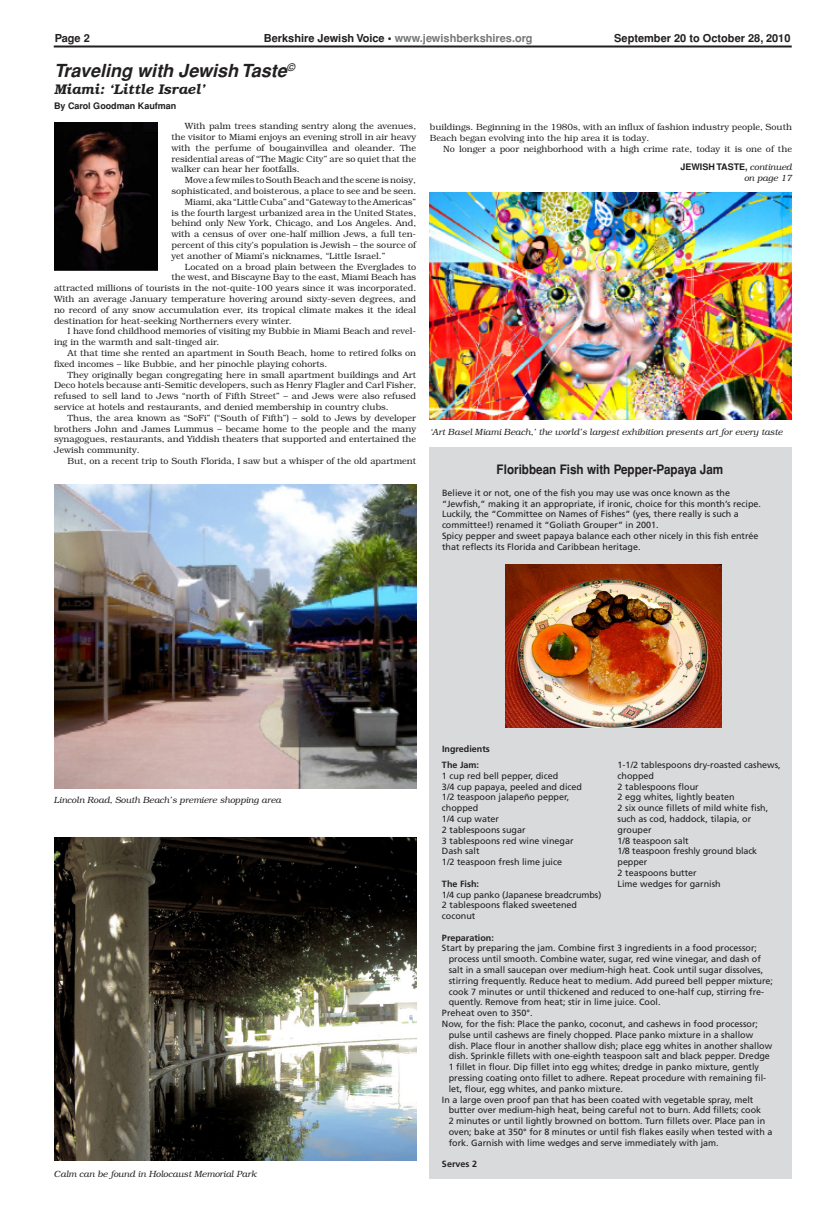
<style>
.page{position:relative;width:828px;height:1224px;background:#fff}
.page>*{position:absolute;margin:0;border:0;box-sizing:border-box;transform-origin:0 0}
.t1{font:italic 700 18px "Helvetica";color:#221f1f}
.t2{font:italic 600 14px "Bookman";color:#221f1f}
.t3{font:700 13px "Helvetica";color:#221f1f;scale:.9 1}
.t4{font:700 11px "Helvetica";color:#221f1f}
.t5{font:9px/10.8px "Frutiger";color:#221f1f}
.t6{font:300 9px/10.8px "Bookman";color:#221f1f;text-align:justify}
.t7{font:italic 300 9px "Bookman";color:#221f1f}
.t8{font:700 9px "Frutiger";color:#221f1f}
.t9{font:700 9px "Helvetica";color:#221f1f}
.s1{color:#76787a}
.s2{font-family:"Bookman";font-weight:300;font-style:italic}
</style>
<div class="page">
<hr style="left:54px;top:45px;width:738px;height:2px;background:#221f1f">
<div style="left:430px;top:448px;width:362px;height:731px;background:#d9dadc"></div>
<img style="left:54px;top:123px;width:104px;height:147px">
<img style="left:505px;top:565px;width:217px;height:163px">
<img style="left:430px;top:193px;width:361px;height:227px">
<img style="left:54px;top:837px;width:362px;height:324px">
<img style="left:54px;top:484px;width:362px;height:304px">
<p class="t4" style="left:39px;top:32px;width:55px">฀ Page฀2฀</p>
<p class="t4" style="left:261px;top:32px;width:273px">฀Berkshire฀Jewish฀Voice฀•฀<span class="s1">www.jewishberkshires.org</span></p>
<p class="t4" style="left:614px;top:34px;width:178px">September 20 to October 28, 2010</p>
<h1 class="t1" style="left:54px;top:63px;width:242px">Traveling with Jewish Taste<sup>©</sup></h1>
<h2 class="t2" style="left:54px;top:81px;width:153px">Miami: ‘Little Israel’</h2>
<p class="t9" style="left:54px;top:102px;width:124px">By Carol Goodman Kaufman</p>
<p class="t6" style="left:171px;top:122px;width:246px;text-indent:14px">With palm trees standing sentry along the avenues, the visitor to Miami enjoys an evening stroll in air heavy with the perfume of bougainvillea and oleander. The residential areas of “The Magic City” are so quiet that the walker can hear her footfalls.</p>
<p class="t6" style="left:185px;top:176px;width:233px">Move a few miles to South Beach and the scene is noisy,</p>
<p class="t6" style="left:171px;top:186px;width:246px">sophisticated, and boisterous, a place to see and be seen.</p>
<p class="t6" style="left:185px;top:197px;width:233px">Miami, aka “Little Cuba” and “Gateway to the Americas”</p>
<p class="t6" style="left:171px;top:208px;width:246px">is the fourth largest urbanized area in the United States,</p>
<p class="t6" style="left:171px;top:219px;width:246px">behind only New York, Chicago, and Los Angeles. And,</p>
<p class="t6" style="left:171px;top:230px;width:246px">with a census of over one-half million Jews, a full ten-</p>
<p class="t6" style="left:171px;top:240px;width:246px">percent of this city’s population is Jewish – the source of</p>
<p class="t6" style="left:171px;top:251px;width:215px">yet another of Miami’s nicknames, “Little Israel.”</p>
<p class="t6" style="left:185px;top:262px;width:233px">Located on a broad plain between the Everglades to</p>
<p class="t6" style="left:171px;top:273px;width:246px">the west, and Biscayne Bay to the east, Miami Beach has</p>
<p class="t6" style="left:54px;top:284px;width:364px">attracted millions of tourists in the not-quite-100 years since it was incorporated.</p>
<p class="t6" style="left:54px;top:294px;width:364px">With an average January temperature hovering around sixty-seven degrees, and</p>
<p class="t6" style="left:54px;top:305px;width:364px">no record of any snow accumulation ever, its tropical climate makes it the ideal</p>
<p class="t6" style="left:54px;top:316px;width:239px">destination for heat-seeking Northerners every winter.</p>
<p class="t6" style="left:68px;top:327px;width:350px">I have fond childhood memories of visiting my Bubbie in Miami Beach and revel-</p>
<p class="t6" style="left:54px;top:338px;width:167px">ing in the warmth and salt-tinged air.</p>
<p class="t6" style="left:68px;top:348px;width:350px">At that time she rented an apartment in South Beach, home to retired folks on</p>
<p class="t6" style="left:54px;top:359px;width:275px">fixed incomes – like Bubbie, and her pinochle playing cohorts.</p>
<p class="t6" style="left:68px;top:370px;width:350px">They originally began congregating here in small apartment buildings and Art</p>
<p class="t6" style="left:54px;top:381px;width:364px">Deco hotels because anti-Semitic developers, such as Henry Flagler and Carl Fisher,</p>
<p class="t6" style="left:54px;top:392px;width:364px">refused to sell land to Jews “north of Fifth Street” – and Jews were also refused</p>
<p class="t6" style="left:54px;top:402px;width:336px">service at hotels and restaurants, and denied membership in country clubs.</p>
<p class="t6" style="left:68px;top:413px;width:350px">Thus, the area known as “SoFi” (“South of Fifth”) – sold to Jews by developer</p>
<p class="t6" style="left:54px;top:424px;width:364px">brothers John and James Lummus – became home to the people and the many</p>
<p class="t6" style="left:54px;top:435px;width:364px">synagogues, restaurants, and Yiddish theaters that supported and entertained the</p>
<p class="t6" style="left:54px;top:446px;width:87px">Jewish community.</p>
<p class="t6" style="left:68px;top:456px;width:350px">But, on a recent trip to South Florida, I saw but a whisper of the old apartment</p>
<p class="t6" style="left:430px;top:123px;width:364px">buildings. Beginning in the 1980s, with an influx of fashion industry people, South<br>Beach began evolving into the hip area it is today.</p>
<p class="t6" style="left:443px;top:144px;width:350px">No longer a poor neighborhood with a high crime rate, today it is one of the</p>
<p class="t9" style="left:680px;top:163px;width:113px">JEWISH TASTE, <span class="s2">continued</span></p>
<p class="t7" style="left:744px;top:174px;width:49px">on page 17</p>
<p class="t7" style="left:430px;top:428px;width:354px">‘Art Basel Miami Beach,’ the world’s largest exhibition presents art for every taste</p>
<h3 class="t3" style="left:497px;top:464px;width:253px">Floribbean Fish with Pepper-Papaya Jam</h3>
<p class="t5" style="left:442px;top:488px;width:321px">Believe it or not, one of the fish you may use was once known as the “Jewfish,” making it an appropriate, if ironic, choice for this month’s recipe.<br>Luckily, the “Committee on Names of Fishes” (yes, there really is such a committee!) renamed it “Goliath Grouper” in 2001.<br>Spicy pepper and sweet papaya balance each other nicely in this fish entrée that reflects its Florida and Caribbean heritage.</p>
<p class="t7" style="left:54px;top:796px;width:229px">Lincoln Road, South Beach’s premiere shopping area</p>
<p class="t7" style="left:54px;top:1170px;width:204px">Calm can be found in Holocaust Memorial Park</p>
<p class="t8" style="left:442px;top:745px;width:49px">Ingredients</p>
<p class="t8" style="left:442px;top:761px;width:39px">The Jam:</p>
<p class="t5" style="left:442px;top:771px;width:142px">1 cup red bell pepper, diced<br>3/4 cup papaya, peeled and diced<br>1/2 teaspoon jalapeño pepper, chopped<br>1/4 cup water<br>2 tablespoons sugar<br>3 tablespoons red wine vinegar<br>Dash salt<br>1/2 teaspoon fresh lime juice</p>
<p class="t8" style="left:442px;top:880px;width:39px">The Fish:</p>
<p class="t5" style="left:442px;top:890px;width:161px">1/4 cup panko (Japanese breadcrumbs)<br>2 tablespoons flaked sweetened coconut</p>
<p class="t5" style="left:618px;top:760px;width:165px">1-1/2 tablespoons dry-roasted cashews, chopped<br>2 tablespoons flour<br>2 egg whites, lightly beaten<br>2 six ounce fillets of mild white fish, such as cod, haddock, tilapia, or grouper<br>1/8 teaspoon salt<br>1/8 teaspoon freshly ground black pepper<br>2 teaspoons butter<br>Lime wedges for garnish</p>
<p class="t8" style="left:442px;top:934px;width:53px">Preparation:</p>
<p class="t5" style="left:442px;top:943px;width:317px">Start by preparing the jam. Combine first 3 ingredients in a food processor;</p>
<p class="t5" style="left:449px;top:954px;width:314px">process until smooth. Combine water, sugar, red wine vinegar, and dash of</p>
<p class="t5" style="left:449px;top:965px;width:316px">salt in a small saucepan over medium-high heat. Cook until sugar dissolves,</p>
<p class="t5" style="left:449px;top:976px;width:326px">stirring frequently. Reduce heat to medium. Add pureed bell pepper mixture;</p>
<p class="t5" style="left:449px;top:987px;width:317px">cook 7 minutes or until thickened and reduced to one-half cup, stirring fre-</p>
<p class="t5" style="left:449px;top:997px;width:213px">quently. Remove from heat; stir in lime juice. Cool.</p>
<p class="t5" style="left:442px;top:1008px;width:92px">Preheat oven to 350°.</p>
<p class="t5" style="left:442px;top:1019px;width:318px">Now, for the fish: Place the panko, coconut, and cashews in food processor;</p>
<p class="t5" style="left:449px;top:1030px;width:306px">pulse until cashews are finely chopped. Place panko mixture in a shallow</p>
<p class="t5" style="left:449px;top:1041px;width:325px">dish. Place flour in another shallow dish; place egg whites in another shallow</p>
<p class="t5" style="left:449px;top:1051px;width:323px">dish. Sprinkle fillets with one-eighth teaspoon salt and black pepper. Dredge</p>
<p class="t5" style="left:449px;top:1062px;width:312px">1 fillet in flour. Dip fillet into egg whites; dredge in panko mixture, gently</p>
<p class="t5" style="left:449px;top:1073px;width:319px">pressing coating onto fillet to adhere. Repeat procedure with remaining fil-</p>
<p class="t5" style="left:449px;top:1084px;width:176px">let, flour, egg whites, and panko mixture.</p>
<p class="t5" style="left:442px;top:1095px;width:313px">In a large oven proof pan that has been coated with vegetable spray, melt</p>
<p class="t5" style="left:449px;top:1105px;width:314px">butter over medium-high heat, being careful not to burn. Add fillets; cook</p>
<p class="t5" style="left:449px;top:1116px;width:318px">2 minutes or until lightly browned on bottom. Turn fillets over. Place pan in</p>
<p class="t5" style="left:449px;top:1127px;width:325px">oven; bake at 350° for 8 minutes or until fish flakes easily when tested with a</p>
<p class="t5" style="left:449px;top:1138px;width:272px">fork. Garnish with lime wedges and serve immediately with jam.</p>
<p class="t8" style="left:442px;top:1161px;width:37px">Serves 2</p>
</div>
